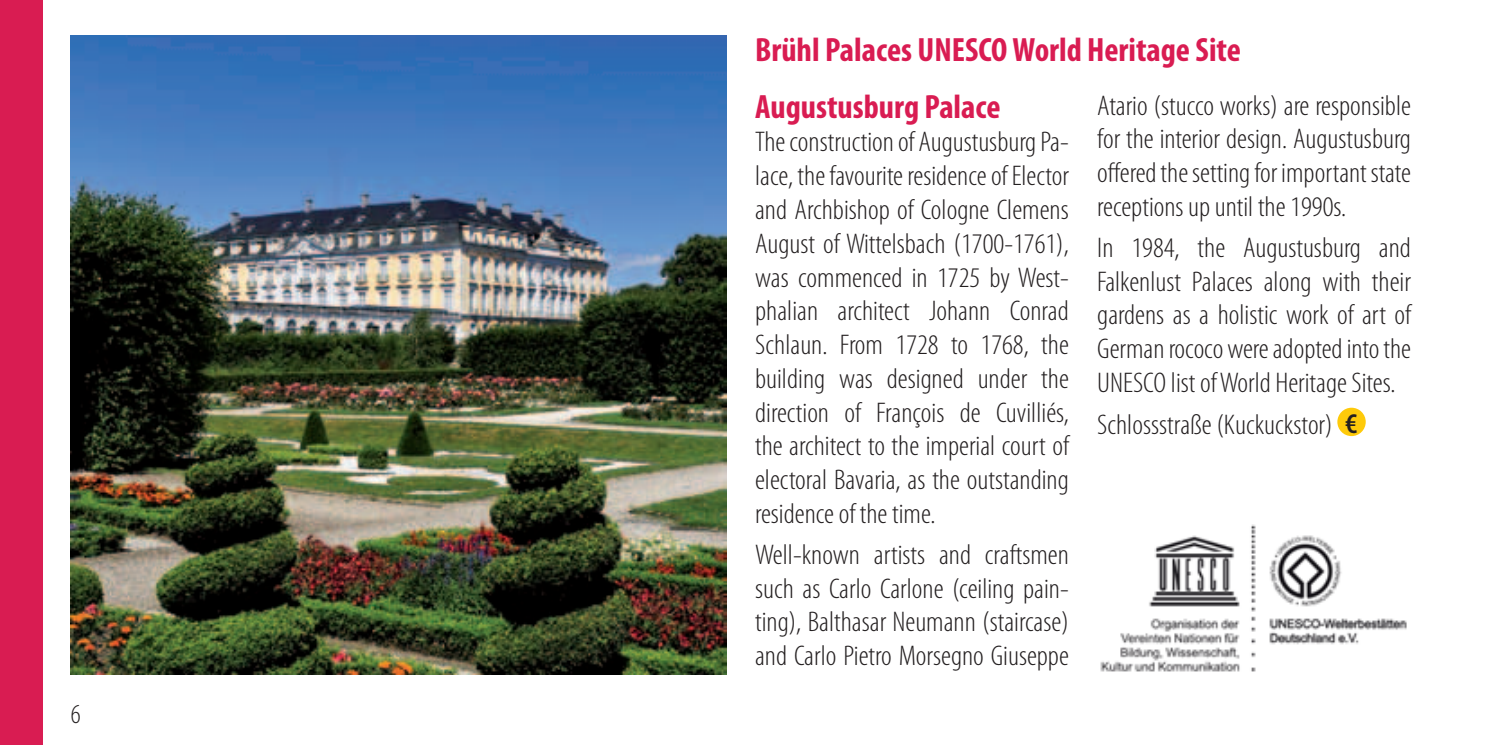
<style>
.page{position:relative;width:1489px;height:745px;background:#fff}
.page>*{position:absolute;margin:0;border:0;box-sizing:border-box;transform-origin:0 0}
.t1{font:700 condensed 33.75px "Myriad Pro";color:#d91c52}
.t2{font:300 condensed 28.5px/33.8px "Myriad Pro";color:#231f20;text-align:justify;scale:1.05 1}
.t3{font:300 condensed 27.5px "Myriad Pro";color:#231f20}
.s1{font-weight:600}
</style>
<div class="page">
<div style="left:0;top:0;width:43px;height:744px;background:#d91c52"></div>
<img style="left:71px;top:35px;width:655px;height:638px">
<div style="left:1337px;top:407px;width:28px;height:29px;background:#feca0a;border-radius:50%"></div>
<img style="left:1100px;top:524px;width:307px;height:148px">
<p class="t3" style="left:71px;top:697px;width:11px">6</p>
<p class="t1" style="left:755px;top:28px;width:487px">Brühl Palaces UNESCO World Heritage Site</p>
<p class="t1" style="left:755px;top:85px;width:247px">Augustusburg Palace</p>
<p class="t2" style="left:755px;top:125px;width:300px">The construction of Augustusburg Pa&shy;lace, the favourite residence of Elector and Archbishop of Cologne Clemens August of Wittelsbach (1700-1761), was commenced in 1725 by West&shy;phalian architect Johann Conrad Schlaun. From 1728 to 1768, the building was designed under the direction of François de Cuvilliés, the architect to the imperial court of electoral Bavaria, as the outstanding residence of the time.</p>
<p class="t2" style="left:755px;top:537px;width:300px">Well-known artists and craftsmen such as Carlo Carlone (ceiling pain&shy;ting), Balthasar Neumann (staircase) and Carlo Pietro Morsegno Giuseppe</p>
<p class="t2" style="left:1097px;top:88px;width:300px">Atario (stucco works) are responsible for the interior design. Augustusburg offered the setting for important state receptions up until the 1990s.</p>
<p class="t2" style="left:1097px;top:230px;width:300px">In 1984, the Augustusburg and Falkenlust Palaces along with their gardens as a holistic work of art of German rococo were adopted into the UNESCO list of World Heritage Sites.</p>
<p class="t2" style="left:1097px;top:407px;width:249px">Schlossstraße (Kuckuckstor) <span class="s1">€</span></p>
</div>
